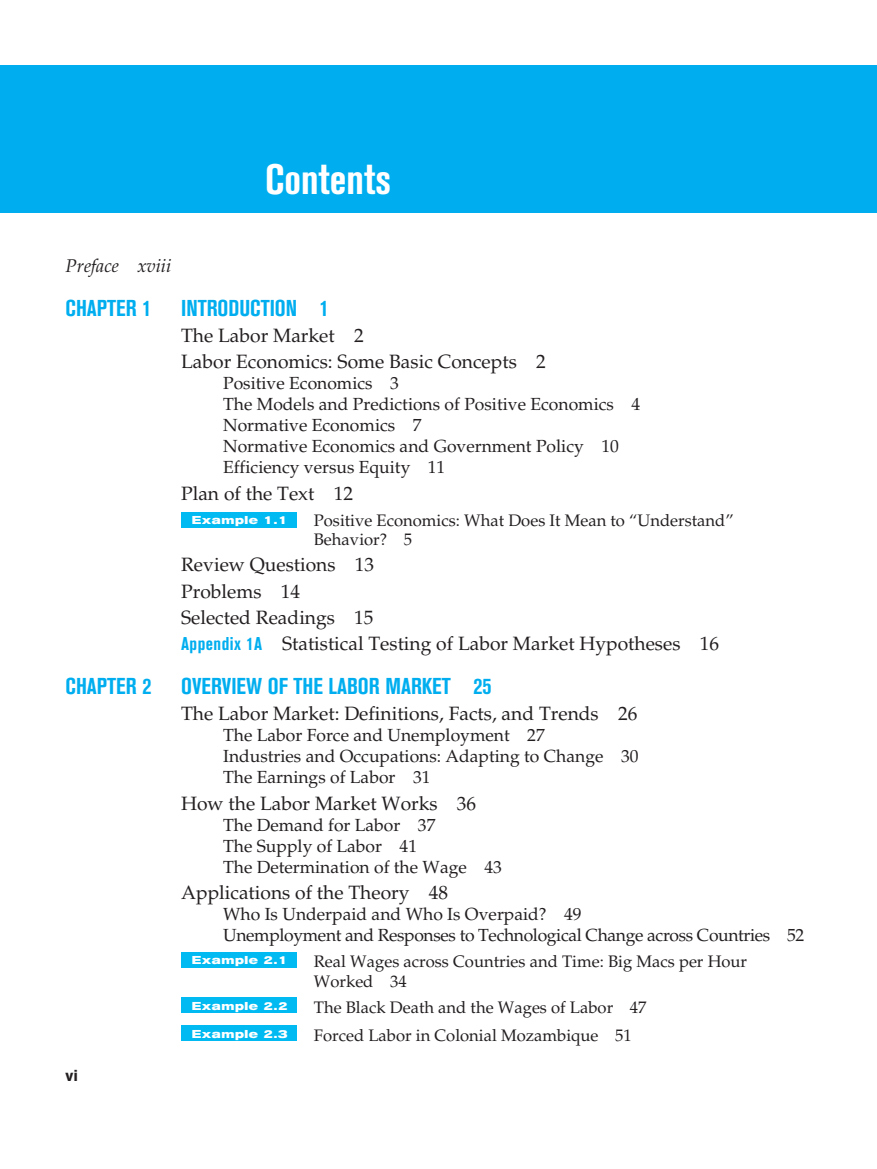
<style>
.page{position:relative;width:877px;height:1169px;background:#fff}
.page>*{position:absolute;margin:0;border:0;box-sizing:border-box;transform-origin:0 0}
.t1{font:700 condensed 42px "Akzidenz Grotesk BE";color:#fff}
.t2{font:700 condensed 22.75px "Akzidenz Grotesk BE";color:#00aeef}
.t3{font:19.25px/26.2px "Palatino LT Std";color:#231f20}
.t4{font:italic 18.38px "Palatino LT Std";color:#231f20}
.t5{font:17.5px/21px "Palatino LT Std";color:#231f20}
.t6{font:17.5px/21px "Palatino LT Std";letter-spacing:-.02em;color:#231f20}
.t7{font:16.62px/19.2px "Palatino LT Std";color:#231f20}
.t8{font:700 15.75px "Akzidenz Grotesk BE";color:#231f20}
.t9{font:700 expanded 11.38px "Akzidenz Grotesk BE";letter-spacing:.05em;color:#fff}
.s1{font-family:"Akzidenz Grotesk BE";font-weight:700;font-stretch:condensed;font-size:18.38px;color:#00aeef}
</style>
<div class="page">
<div style="left:181px;top:511px;width:116px;height:16px;background:#00baf1"></div>
<div style="left:181px;top:951px;width:116px;height:16px;background:#00baf1"></div>
<div style="left:181px;top:997px;width:116px;height:15px;background:#00baf1"></div>
<div style="left:181px;top:1025px;width:116px;height:15px;background:#00baf1"></div>
<div style="left:0;top:66px;width:877px;height:147px;background:#00aeef"></div>
<p class="t1" style="left:265px;top:155px;width:128px">CONTENTS</p>
<p class="t4" style="left:66px;top:255px;width:107px">Preface xviii</p>
<p class="t2" style="left:66px;top:295px;width:22px">CHAPTER</p>
<p class="t2" style="left:142px;top:295px;width:11px">1</p>
<p class="t2" style="left:181px;top:295px;width:149px">INTRODUCTION 1</p>
<p class="t3" style="left:181px;top:322px;width:366px">The Labor Market 2<br>Labor Economics: Some Basic Concepts 2</p>
<p class="t5" style="left:223px;top:373px;width:419px">Positive Economics 3<br>The Models and Predictions of Positive Economics 4<br>Normative Economics 7<br>Normative Economics and Government Policy 10<br>Efficiency versus Equity 11</p>
<p class="t3" style="left:181px;top:480px;width:173px">Plan of the Text 12</p>
<p class="t9" style="left:192px;top:513px;width:97px">Example 1.1</p>
<p class="t7" style="left:314px;top:510px;width:421px">Positive Economics: What Does It Mean to “Understand”<br>Behavior? 5</p>
<p class="t3" style="left:181px;top:552px;width:539px">Review Questions 13<br>Problems 14<br>Selected Readings 15<br><span class="s1">APPENDIX 1A</span> Statistical Testing of Labor Market Hypotheses 16</p>
<p class="t2" style="left:66px;top:673px;width:22px">CHAPTER</p>
<p class="t2" style="left:142px;top:673px;width:300px">2 OVERVIEW OF THE LAB OR MARKET</p>
<p class="t2" style="left:474px;top:673px;width:20px">25</p>
<p class="t3" style="left:181px;top:700px;width:458px">The Labor Market: Definitions, Facts, and Trends 26</p>
<p class="t5" style="left:223px;top:725px;width:417px">The Labor Force and Unemployment 27<br>Industries and Occupations: Adapting to Change 30<br>The Earnings of Labor 31</p>
<p class="t3" style="left:181px;top:790px;width:297px">How the Labor Market Works 36</p>
<p class="t5" style="left:223px;top:814px;width:280px">The Demand for Labor 37<br>The Supply of Labor 41<br>The Determination of the Wage 43</p>
<p class="t3" style="left:181px;top:879px;width:268px">Applications of the Theory 48</p>
<p class="t6" style="left:223px;top:903px;width:583px">Who Is Underpaid and Who Is Overpaid? 49<br>Unemployment and Responses to Technological Change across Countries 52</p>
<p class="t9" style="left:192px;top:953px;width:97px">Example 2.1</p>
<p class="t7" style="left:314px;top:951px;width:435px">Real Wages across Countries and Time: Big Macs per Hour<br>Worked 34</p>
<p class="t9" style="left:192px;top:999px;width:97px">Example 2.2</p>
<p class="t7" style="left:314px;top:997px;width:334px">The Black Death and the Wages of Labor 47</p>
<p class="t9" style="left:192px;top:1027px;width:97px">Example 2.3</p>
<p class="t7" style="left:314px;top:1025px;width:319px">Forced Labor in Colonial Mozambique 51</p>
<p class="t8" style="left:66px;top:1066px;width:14px">vi</p>
</div>
